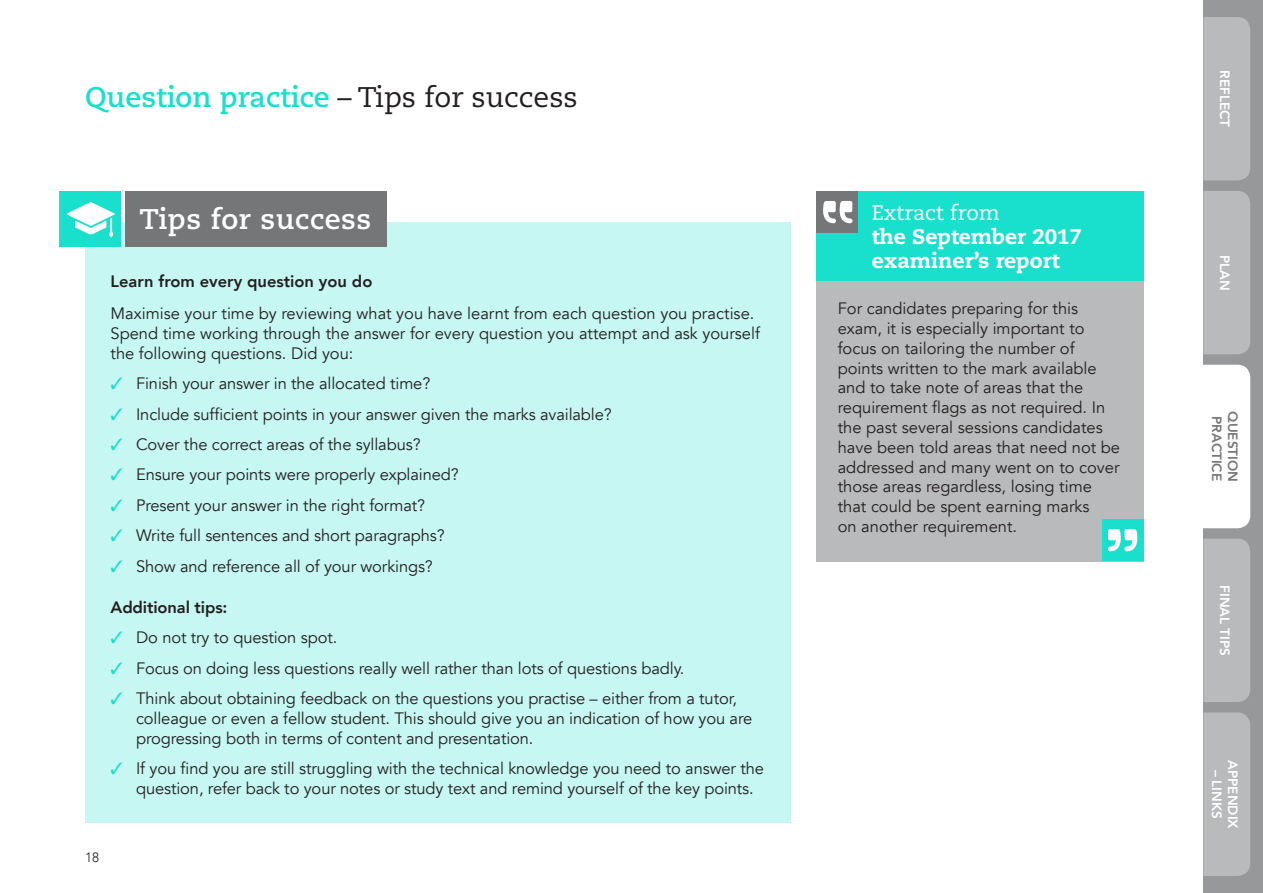
<style>
.page{position:relative;width:1263px;height:893px;background:#fff}
.page>*{position:absolute;margin:0;border:0;box-sizing:border-box;transform-origin:0 0}
.RUNNING_HEADER{font:700 28.35px "Caecilia";color:#19e0cc}
.STUDY_TIPS_HEADER{font:700 28.35px "Caecilia";letter-spacing:.02em;color:#fff}
.C_HEAD_WHITE{font:800 21px/24px "Caecilia";color:#fff}
.BODY_-_COMMENTS_-_11{font:16.5px/19.8px "Avenir";letter-spacing:-.005em;color:#231f20}
.E_HEAD_-_INSIDE_BOX{font:800 16.5px "Avenir";color:#231f20}
.t1{font:800 13.5px "Avenir";color:#fff}
.t2{font:800 13.5px "Avenir";color:#747678}
.t3{font:300 13.5px "Avenir";color:#231f20}
.s1{font-weight:400;color:#231f20}
.s2{font-weight:400}
.s3{color:#19e0cc}
</style>
<div class="page">
<div style="left:1203px;top:0;width:60px;height:893px;background:#97989a"></div>
<div style="left:1203px;top:17px;width:47px;height:163px;background:#b9babb"></div>
<div style="left:1203px;top:191px;width:47px;height:163px;background:#b9babb"></div>
<div style="left:1203px;top:539px;width:47px;height:163px;background:#b9babb"></div>
<div style="left:1203px;top:712px;width:47px;height:164px;background:#b9babb"></div>
<div style="left:1203px;top:365px;width:47px;height:163px;background:#fff"></div>
<div style="left:85px;top:223px;width:706px;height:600px;background:#c6f7f2"></div>
<div style="left:125px;top:191px;width:262px;height:56px;background:#747678"></div>
<div style="left:60px;top:191px;width:61px;height:56px;background:#19e0cc"></div>
<svg style="left:67px;top:202px;width:48px;height:35px"></svg>
<div style="left:816px;top:255px;width:328px;height:306px;background:#b9babb"></div>
<div style="left:816px;top:191px;width:328px;height:90px;background:#19e0cc"></div>
<div style="left:816px;top:191px;width:42px;height:42px;background:#747678"></div>
<svg style="left:823px;top:201px;width:29px;height:22px"></svg>
<div style="left:1102px;top:519px;width:42px;height:42px;background:#19e0cc"></div>
<svg style="left:1108px;top:529px;width:29px;height:22px"></svg>
<p class="RUNNING_HEADER" style="left:85px;top:80px;width:494px">Question practice <span class="s1">– Tips for success</span></p>
<p class="STUDY_TIPS_HEADER" style="left:139px;top:202px;width:233px">Tips for success</p>
<p class="C_HEAD_WHITE" style="left:872px;top:200px;width:212px"><span class="s2">Extract from<br></span>the September 2017 examiner’s report</p>
<p class="BODY_-_COMMENTS_-_11" style="left:838px;top:299px;width:284px">For candidates preparing for this exam, it is especially important to focus on tailoring the number of points written to the mark available and to take note of areas that the requirement flags as not required. In the past several sessions candidates have been told areas that need not be addressed and many went on to cover those areas regardless, losing time that could be spent earning marks<br>on another requirement.</p>
<p class="E_HEAD_-_INSIDE_BOX" style="left:111px;top:268px;width:263px">Learn from every question you do</p>
<p class="BODY_-_COMMENTS_-_11" style="left:111px;top:304px;width:651px">Maximise your time by reviewing what you have learnt from each question you practise.<br>Spend time working through the answer for every question you attempt and ask yourself the following questions. Did you:</p>
<p class="BODY_-_COMMENTS_-_11" style="left:111px;top:374px;width:321px"><span class="s3">✓</span> Finish your answer in the allocated time?</p>
<p class="BODY_-_COMMENTS_-_11" style="left:111px;top:404px;width:503px"><span class="s3">✓</span> Include sufficient points in your answer given the marks available?</p>
<p class="BODY_-_COMMENTS_-_11" style="left:111px;top:435px;width:312px"><span class="s3">✓</span> Cover the correct areas of the syllabus?</p>
<p class="BODY_-_COMMENTS_-_11" style="left:111px;top:465px;width:350px"><span class="s3">✓</span> Ensure your points were properly explained?</p>
<p class="BODY_-_COMMENTS_-_11" style="left:111px;top:496px;width:316px"><span class="s3">✓</span> Present your answer in the right format?</p>
<p class="BODY_-_COMMENTS_-_11" style="left:111px;top:526px;width:336px"><span class="s3">✓</span> Write full sentences and short paragraphs?</p>
<p class="BODY_-_COMMENTS_-_11" style="left:111px;top:556px;width:324px"><span class="s3">✓</span> Show and reference all of your workings?</p>
<p class="E_HEAD_-_INSIDE_BOX" style="left:111px;top:594px;width:118px">Additional tips:</p>
<p class="BODY_-_COMMENTS_-_11" style="left:111px;top:628px;width:228px"><span class="s3">✓</span> Do not try to question spot.</p>
<p class="BODY_-_COMMENTS_-_11" style="left:111px;top:658px;width:575px"><span class="s3">✓</span> Focus on doing less questions really well rather than lots of questions badly.</p>
<p class="BODY_-_COMMENTS_-_11" style="left:136px;top:689px;width:618px;text-indent:-26px"><span class="s3">✓</span> Think about obtaining feedback on the questions you practise – either from a tutor, colleague or even a fellow student. This should give you an indication of how you are progressing both in terms of content and presentation.</p>
<p class="BODY_-_COMMENTS_-_11" style="left:136px;top:759px;width:629px;text-indent:-26px"><span class="s3">✓</span> If you find you are still struggling with the technical knowledge you need to answer the question, refer back to your notes or study text and remind yourself of the key points.</p>
<p class="t3" style="left:85px;top:849px;width:16px">18</p>
<p class="t1" style="left:1235px;top:70px;width:58px;rotate:90deg">REFLECT</p>
<p class="t1" style="left:1235px;top:255px;width:37px;rotate:90deg">PLAN</p>
<p class="t2" style="left:1227px;top:416px;width:66px;rotate:90deg">PRACTICE</p>
<p class="t2" style="left:1243px;top:411px;width:72px;rotate:90deg">QUESTION</p>
<p class="t1" style="left:1235px;top:585px;width:72px;rotate:90deg">FINAL TIPS</p>
<p class="t1" style="left:1243px;top:760px;width:70px;rotate:90deg">APPENDIX</p>
<p class="t1" style="left:1227px;top:770px;width:51px;rotate:90deg">– LINKS</p>
</div>
